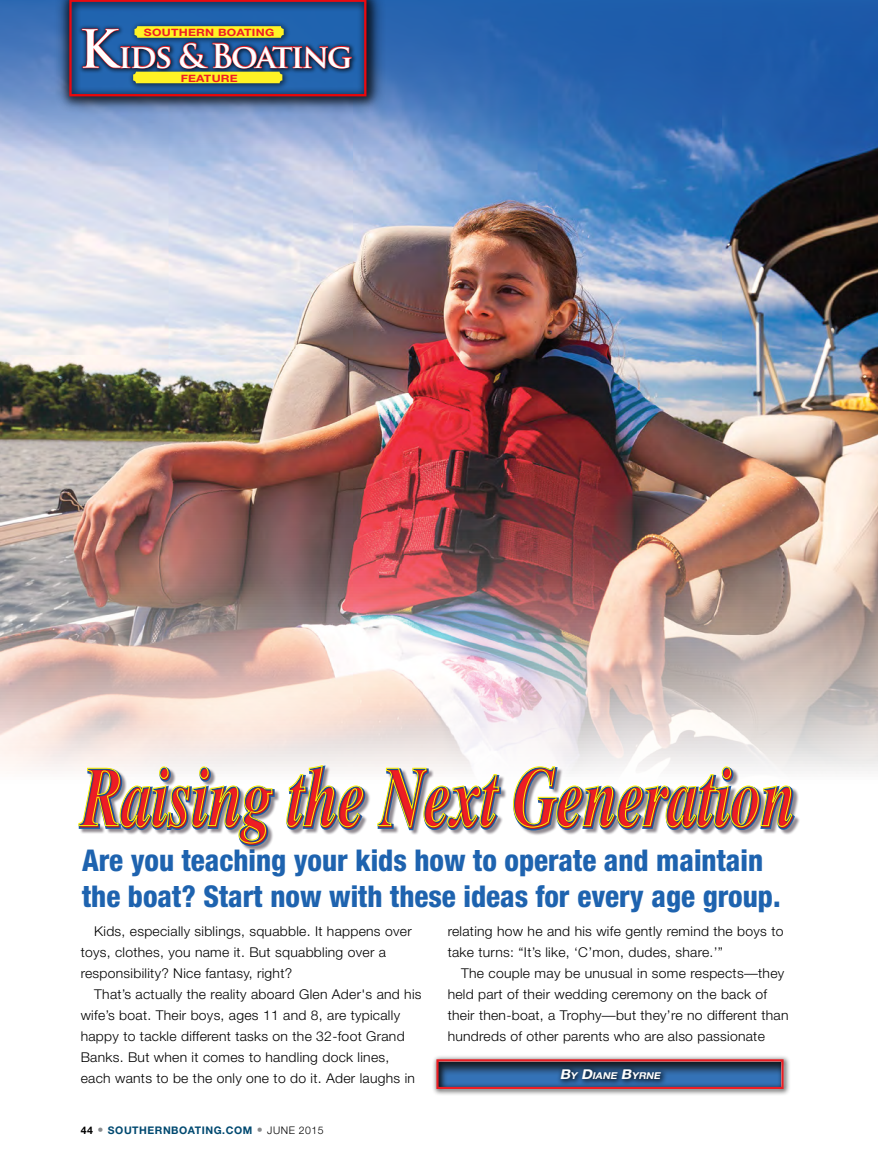
<style>
.page{position:relative;width:878px;height:1161px;background:#fff}
.page>*{position:absolute;margin:0;border:0;box-sizing:border-box;transform-origin:0 0}
.t1{font:italic 700 85.8px "Times";letter-spacing:-.01em;color:#ed1d24;scale:.72 1}
.t2{font:700 32.4px "Trajan Pro";letter-spacing:-.06em;color:#fff}
.t3{font:800 condensed 30px/35.5px "Helvetica Neue";color:#1e63af}
.t4{font:300 13.5px "Helvetica Neue";letter-spacing:.02em;color:#000}
.t5{font:700 10.5px "Helvetica Neue";letter-spacing:.05em;color:#004970}
.t6{font:700 10.2px "Helvetica Neue";letter-spacing:.02em;color:#ed1d24;scale:1.2 1}
.t7{font:italic 700 9.45px "Helvetica Neue";color:#fff;scale:1.1 1}
.s1{font-size:51.15px}
.s2{color:#000}
.s3{font-weight:300;font-size:12px;color:#8a8c8e}
.s4{font-weight:300;color:#000}
.s5{font-size:13.5px}
</style>
<div class="page">
<img style="left:0;top:148px;width:877px;height:623px">
<div style="left:79px;top:766px;width:721px;height:86px;background:#fff"></div>
<div style="left:78px;top:765px;width:716px;height:81px;background:#241825;opacity:.6"></div>
<img style="left:77px;top:766px;width:199px;height:82px">
<img style="left:285px;top:763px;width:82px;height:69px">
<img style="left:376px;top:766px;width:126px;height:66px">
<img style="left:512px;top:766px;width:284px;height:66px">
<svg style="left:0;top:0;width:878px;height:148px;background:#356cb3"></svg>
<div style="left:54px;top:0;width:333px;height:115px;background:#000;opacity:.77"></div>
<div style="left:61px;top:0;width:316px;height:108px;background:#000;opacity:.78"></div>
<div style="left:69px;top:0;width:297px;height:96px;border:2px solid #f00"></div>
<div style="left:77px;top:24px;width:280px;height:50px;background:#000;opacity:.7"></div>
<svg style="left:81px;top:28px;width:90px;height:41px;background:#403a63"></svg>
<svg style="left:179px;top:0;width:173px;height:146px;background:#586a9b"></svg>
<div style="left:128px;top:66px;width:162px;height:25px;background:#000;opacity:.5"></div>
<div style="left:133px;top:72px;width:149px;height:11px;background:#fff325;border-radius:3px"></div>
<div style="left:129px;top:21px;width:162px;height:24px;background:#000;opacity:.5"></div>
<div style="left:134px;top:26px;width:150px;height:12px;background:#fff325;border-radius:3px"></div>
<div style="left:431px;top:1054px;width:360px;height:42px;background:#000;opacity:.6"></div>
<svg style="left:435px;top:1058px;width:349px;height:32px;background:#505377"></svg>
<p class="t6" style="left:144px;top:26px;width:110px">SOUTHERN BOATING</p>
<p class="t2" style="left:79px;top:36px;width:275px"><span class="s1">K</span>ids &amp; Boating</p>
<p class="t6" style="left:181px;top:72px;width:49px">FEATURE</p>
<p class="t1" style="left:82px;top:748px;width:994px">Raising the Next Generation</p>
<p class="t3" style="left:82px;top:842px;width:700px">Are you teaching your kids how to operate and maintain the boat? Start now with these ideas for every age group.</p>
<p class="t4" style="left:94px;top:922px;width:319px">Kids, especially siblings, squabble. It happens over</p>
<p class="t4" style="left:81px;top:944px;width:307px">toys, clothes, you name it. But squabbling over a</p>
<p class="t4" style="left:81px;top:965px;width:213px">responsibility? Nice fantasy, right?</p>
<p class="t4" style="left:94px;top:986px;width:329px">That’s actually the reality aboard Glen Ader's and his</p>
<p class="t4" style="left:81px;top:1007px;width:321px">wife’s boat. Their boys, ages 11 and 8, are typically</p>
<p class="t4" style="left:81px;top:1028px;width:325px">happy to tackle different tasks on the 32-foot Grand</p>
<p class="t4" style="left:81px;top:1049px;width:310px">Banks. But when it comes to handling dock lines,</p>
<p class="t4" style="left:81px;top:1070px;width:336px">each wants to be the only one to do it. Ader laughs in</p>
<p class="t5" style="left:81px;top:1123px;width:244px"><span class="s2">44</span> <span class="s3">•</span> SOUTHERNBOATING.COM <span class="s3">•</span> <span class="s4">JUNE</span> <span class="s4">2015</span></p>
<p class="t4" style="left:447px;top:923px;width:337px">relating how he and his wife gently remind the boys to</p>
<p class="t4" style="left:447px;top:944px;width:277px">take turns: “It’s like, ‘C’mon, dudes, share.’”</p>
<p class="t4" style="left:461px;top:965px;width:324px">The couple may be unusual in some respects—they</p>
<p class="t4" style="left:447px;top:986px;width:321px">held part of their wedding ceremony on the back of</p>
<p class="t4" style="left:447px;top:1007px;width:342px">their then-boat, a Trophy—but they’re no different than</p>
<p class="t4" style="left:447px;top:1028px;width:319px">hundreds of other parents who are also passionate</p>
<p class="t7" style="left:559px;top:1070px;width:95px"><span class="s5">B</span>Y <span class="s5">D</span>IANE <span class="s5">B</span>YRNE</p>
</div>
